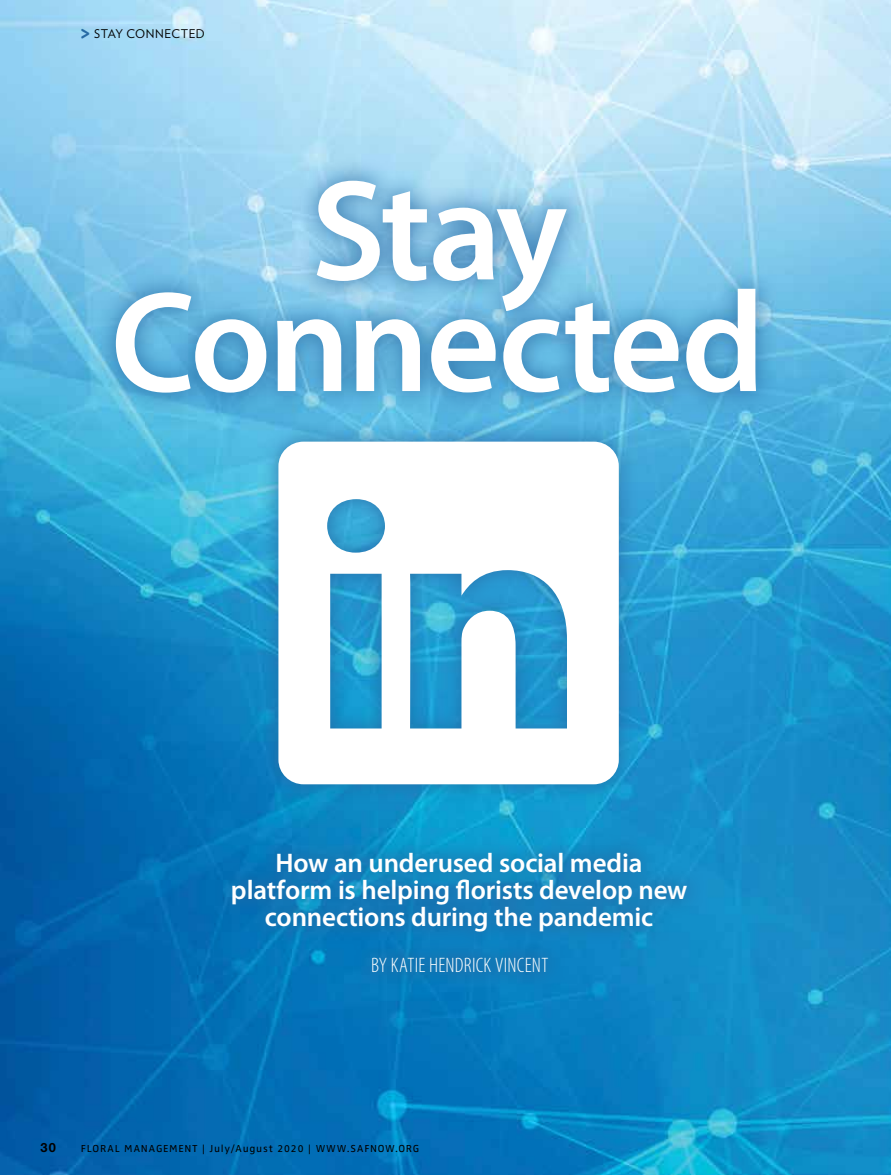
<style>
.page{position:relative;width:891px;height:1175px;background:#fff}
.page>*{position:absolute;margin:0;border:0;box-sizing:border-box;transform-origin:0 0}
.t1{font:600 144px/111.6px "Myriad Pro";letter-spacing:-.02em;color:#fff;text-align:center}
.t2{font:600 27px/27px "Myriad Pro";letter-spacing:-.005em;color:#fff;text-align:center}
.t3{font:300 condensed 21px "Myriad Pro";letter-spacing:.015em;color:#fff}
.t4{font:700 12.75px "Helvetica Neue LT Std";color:#000}
.t5{font:12px "Verlag";letter-spacing:.04em;color:#000}
.t6{font:10.5px "Zwo Corr Pro";letter-spacing:.055em;color:#000}
.s1{font-family:"Helvetica Rounded LT Std";font-weight:900;font-size:18.75px;color:#276aa4}
</style>
<div class="page">
<img style="left:0;top:0;width:891px;height:1174px">
<div style="left:213px;top:834px;width:492px;height:157px;background:#276aa4;opacity:.75"></div>
<div style="left:258px;top:421px;width:381px;height:383px;background:#276aa4;opacity:.75"></div>
<svg style="left:278px;top:441px;width:341px;height:343px"></svg>
<div style="left:92px;top:157px;width:688px;height:259px;background:#276aa4;opacity:.75"></div>
<p class="t5" style="left:81px;top:25px;width:125px"><span class="s1">&gt;</span> STAY CONNECTED</p>
<h1 class="t1" style="left:111px;top:171px;width:656px">Stay<br>Connected</h1>
<p class="t2" style="left:231px;top:849px;width:458px">How an underused social media platform is helping florists develop new connections during the pandemic</p>
<p class="t3" style="left:371px;top:953px;width:179px">BY KATIE HENDRICK VINCENT</p>
<p class="t4" style="left:40px;top:1140px;width:17px">30</p>
<p class="t6" style="left:81px;top:1141px;width:340px">FLORAL MANAGEMENT | July/August 2020 | WWW.SAFNOW.ORG</p>
</div>
